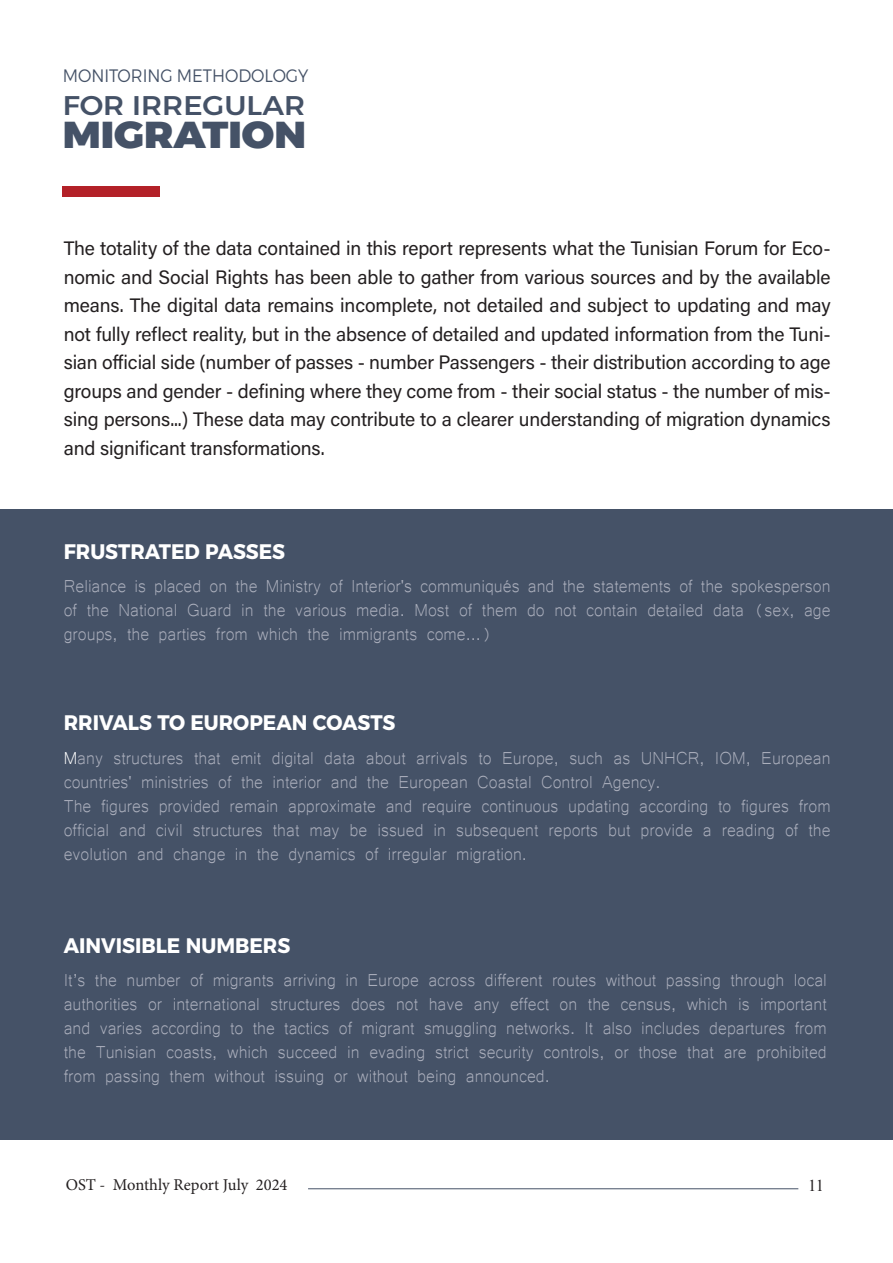
<style>
.page{position:relative;width:893px;height:1263px;background:#fff}
.page>*{position:absolute;margin:0;border:0;box-sizing:border-box;transform-origin:0 0}
.t1{font:900 37.5px "Alexandria";color:#455267;scale:1.08 1}
.t2{font:500 27px "Alexandria";color:#455267;scale:1.08 1}
.t3{font:22.5px/24px "Microsoft Yi Baiti";color:#abafbc;text-align:justify;scale:.95 1}
.t4{font:700 21px "Alexandria";color:#fff;scale:.95 1}
.t5{font:19.5px/28.5px "Acumin Variable Concept";letter-spacing:-.01em;color:#231f20;text-align:justify}
.t6{font:300 18px "Alexandria";color:#455267;scale:.91 1}
.t7{font:16.5px "Minion Pro";color:#231f20}
.t8{font:16.5px "Times New Roman";color:#231f20}
.s1{color:#fff}
</style>
<div class="page">
<hr style="left:308px;top:1188px;width:490px;height:1px;background:#455267">
<div style="left:0;top:509px;width:893px;height:630px;background:#455267"></div>
<div style="left:62px;top:187px;width:97px;height:10px;background:#b32128"></div>
<p class="t6" style="left:63px;top:65px;width:271px">MONITORING METHODOLOGY</p>
<p class="t2" style="left:63px;top:90px;width:226px">FOR IRREGULAR</p>
<p class="t1" style="left:63px;top:113px;width:227px">MIGRATION</p>
<p class="t5" style="left:64px;top:233px;width:768px">The totality of the data contained in this report represents what the Tunisian Forum for Eco&shy;nomic and Social Rights has been able to gather from various sources and by the available means. The digital data remains incomplete, not detailed and subject to updating and may not fully reflect reality, but in the absence of detailed and updated information from the Tuni&shy;sian official side (number of passes - number Passengers - their distribution according to age groups and gender - defining where they come from - their social status - the number of mis&shy;sing persons...) These data may contribute to a clearer understanding of migration dynamics and significant transformations.</p>
<p class="t4" style="left:64px;top:540px;width:235px">FRUSTRATED PASSES</p>
<p class="t3" style="left:64px;top:572px;width:809px">Reliance is placed on the Ministry of Interior's communiqués and the statements of the spokesperson of the National Guard in the various media. Most of them do not contain detailed data (sex, age groups, the parties from which the immigrants come...)</p>
<p class="t4" style="left:64px;top:710px;width:351px">RRIVALS TO EUROPEAN COASTS</p>
<p class="t3" style="left:64px;top:744px;width:809px"><span class="s1">M</span>any structures that emit digital data about arrivals to Europe, such as UNHCR, IOM, European countries' ministries of the interior and the European Coastal Control Agency.</p>
<p class="t3" style="left:64px;top:792px;width:809px">The figures provided remain approximate and require continuous updating according to figures from official and civil structures that may be issued in subsequent reports but provide a reading of the evolution and change in the dynamics of irregular migration.</p>
<p class="t4" style="left:64px;top:933px;width:240px">AINVISIBLE NUMBERS</p>
<p class="t3" style="left:64px;top:966px;width:805px">It’s the number of migrants arriving in Europe across different routes without passing through local authorities or international structures does not have any effect on the census, which is important and varies according to the tactics of migrant smuggling networks. It also includes departures from the Tunisian coasts, which succeed in evading strict security controls, or those that are prohibited from passing them without issuing or without being announced.</p>
<p class="t7" style="left:66px;top:1173px;width:223px">OST - Monthly Report July 2024</p>
<p class="t8" style="left:808px;top:1173px;width:17px">11</p>
</div>
